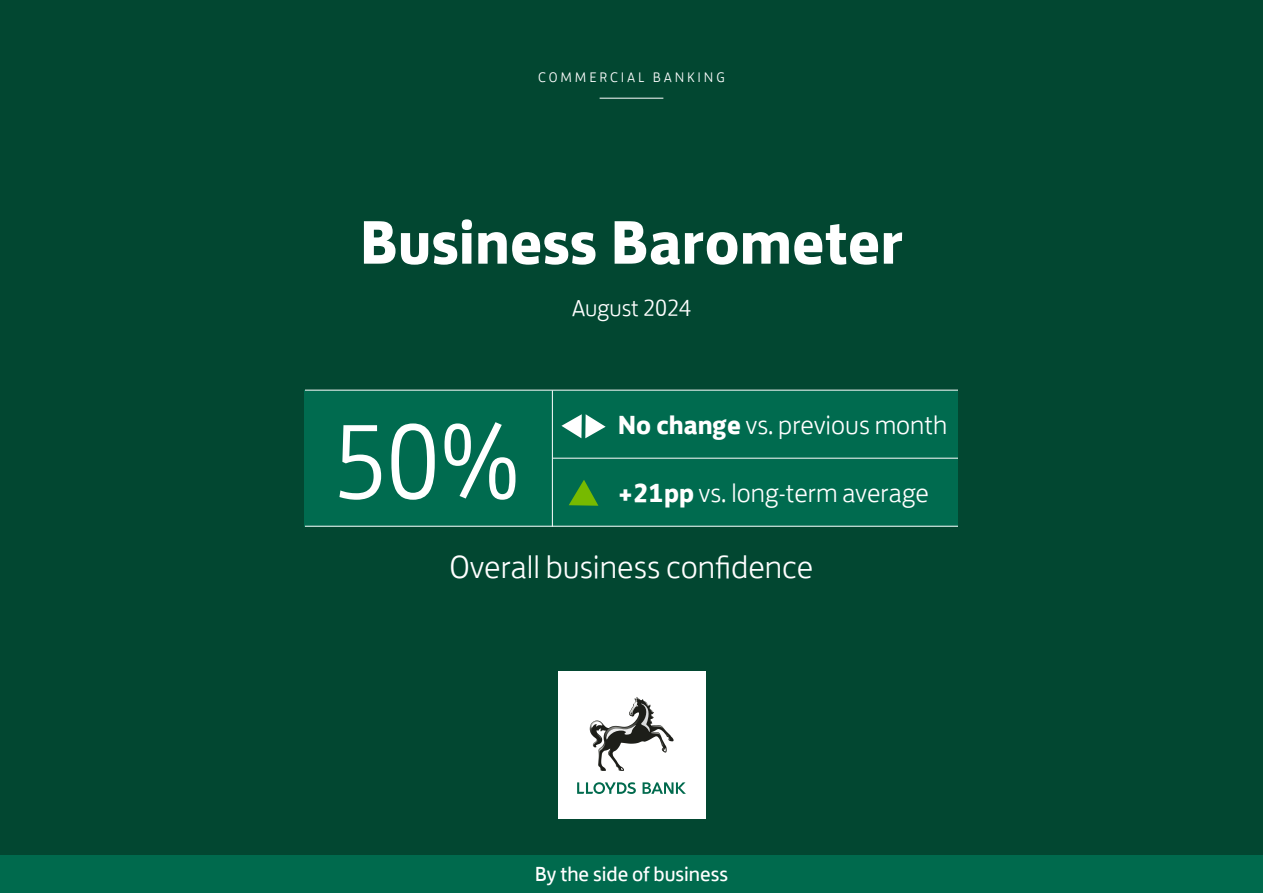
<style>
.page{position:relative;width:1263px;height:893px;background:#024731}
.page>*{position:absolute;margin:0;border:0;box-sizing:border-box;transform-origin:0 0}
.t1{font:300 108px "Lloyds Bank Jack";color:#fff}
.t2{font:700 63px "Lloyds Bank Jack";color:#fff}
.t3{font:300 33px "Lloyds Bank Jack";color:#fff}
.t4{font:300 27px "Lloyds Bank Jack";color:#fff}
.t5{font:300 24px "Lloyds Bank Jack";color:#fff}
.t6{font:21px "Lloyds Bank Jack";color:#fff}
.t7{font:300 14.25px "Lloyds Bank Jack";letter-spacing:.2em;color:#fff}
.s1{font-weight:700}
</style>
<div class="page">
<div style="left:0;top:856px;width:1263px;height:37px;background:#006a4d"></div>
<div style="left:558px;top:671px;width:147px;height:147px;background:#fff"></div>
<img style="left:590px;top:697px;width:49px;height:50px">
<svg style="left:577px;top:782px;width:59px;height:12px"></svg>
<svg style="left:642px;top:782px;width:44px;height:12px"></svg>
<svg style="left:606px;top:702px;width:44px;height:37px"></svg>
<hr style="left:600px;top:98px;width:63px;height:1px;background:#fff">
<div style="left:305px;top:390px;width:653px;height:137px;background:#006b4f"></div>
<hr style="left:305px;top:526px;width:653px;height:1px;background:#fff">
<hr style="left:553px;top:458px;width:405px;height:1px;background:#fff">
<hr style="left:305px;top:390px;width:653px;height:1px;background:#fff">
<hr style="left:552px;top:390px;width:1px;height:137px;background:#fff">
<svg style="left:569px;top:480px;width:29px;height:26px"></svg>
<svg style="left:561px;top:414px;width:45px;height:24px"></svg>
<p class="t7" style="left:538px;top:65px;width:188px">COMMERCIAL BANKING</p>
<h2 class="t2" style="left:360px;top:189px;width:545px">Business Barometer</h2>
<h1 class="t1" style="left:333px;top:375px;width:189px">50%</h1>
<p class="t5" style="left:572px;top:289px;width:121px">August 2024</p>
<p class="t4" style="left:618px;top:404px;width:331px"><span class="s1">No change</span> vs. previous month</p>
<p class="t4" style="left:618px;top:472px;width:313px"><span class="s1">+21pp</span> vs. long-term average</p>
<p class="t3" style="left:449px;top:540px;width:365px">Overall business confidence</p>
<p class="t6" style="left:535px;top:857px;width:195px">By the side of business</p>
</div>
